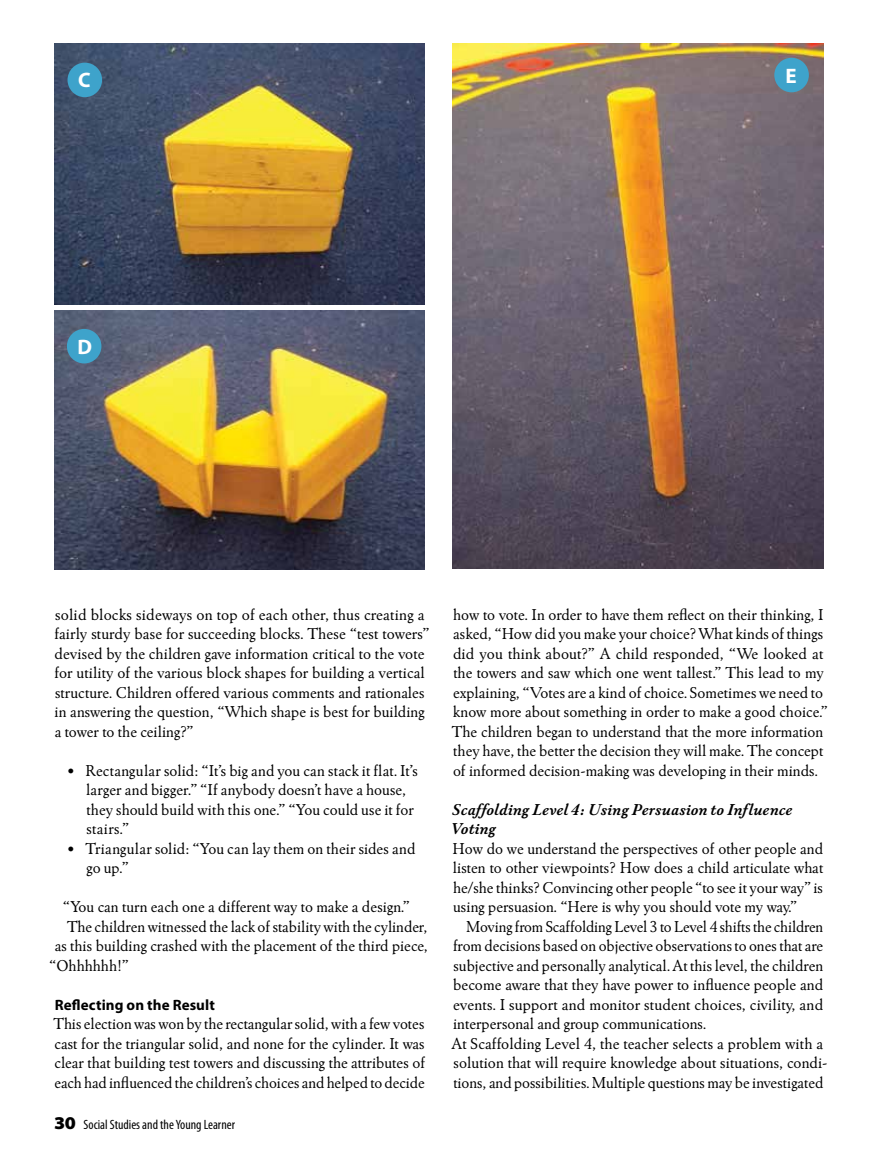
<style>
.page{position:relative;width:878px;height:1161px;background:#fff}
.page>*{position:absolute;margin:0;border:0;box-sizing:border-box;transform-origin:0 0}
.t1{font:700 21px "Myriad Pro";color:#fff}
.t2{font:16.5px/19.5px "Winchester New ITC";color:#000}
.t3{font:italic 700 16.5px/19.5px "Winchester New ITC";letter-spacing:.005em;color:#000}
.t4{font:700 15px "Myriad Pro";letter-spacing:.005em;color:#000}
.t5{font:condensed 13.5px "Myriad Pro";color:#000}
.s1{font-weight:900;font-stretch:semi-expanded;font-size:18px}
</style>
<div class="page">
<img style="left:452px;top:44px;width:372px;height:525px">
<div style="left:774px;top:58px;width:34px;height:34px;background:#3ea3cb;border-radius:50%"></div>
<img style="left:54px;top:311px;width:370px;height:259px">
<div style="left:67px;top:329px;width:34px;height:34px;background:#3ea3cb;border-radius:50%"></div>
<img style="left:54px;top:44px;width:370px;height:260px">
<div style="left:68px;top:63px;width:34px;height:34px;background:#3ea3cb;border-radius:50%"></div>
<p class="t1" style="left:78px;top:69px;width:14px">C</p>
<p class="t1" style="left:77px;top:335px;width:16px">D</p>
<p class="t1" style="left:785px;top:64px;width:13px">E</p>
<p class="t2" style="left:55px;top:604px;width:376px">solid blocks sideways on top of each other, thus creating a fairly sturdy base for succeeding blocks. These “test towers” devised by the children gave information critical to the vote for utility of the various block shapes for building a vertical structure. Children offered various comments and rationales in answering the question, “Which shape is best for building a tower to the ceiling?”</p>
<p class="t2" style="left:86px;top:760px;width:333px;text-indent:-19px">• Rectangular solid: “It’s big and you can stack it flat. It’s larger and bigger.” “If anybody doesn’t have a house, they should build with this one.” “You could use it for stairs.”</p>
<p class="t2" style="left:86px;top:838px;width:330px;text-indent:-20px">• Triangular solid: “You can lay them on their sides and go up.”</p>
<p class="t2" style="left:63px;top:897px;width:348px">“You can turn each one a different way to make a design.”</p>
<p class="t2" style="left:67px;top:916px;width:362px">The children witnessed the lack of stability with the cylinder,</p>
<p class="t2" style="left:55px;top:936px;width:375px">as this building crashed with the placement of the third piece,</p>
<p class="t2" style="left:49px;top:955px;width:81px">“Ohhhhhh!”</p>
<p class="t4" style="left:55px;top:996px;width:162px">Reflecting on the Result</p>
<p class="t2" style="left:53px;top:1014px;width:373px;text-align:justify">This election was won by the rectangular solid, with a few votes cast for the triangular solid, and none for the cylinder. It was clear that building test towers and discussing the attributes of each had influenced the children’schoices and helped to decide</p>
<p class="t5" style="left:54px;top:1117px;width:182px"><span class="s1">30</span> Social Studies and the Young Learner</p>
<p class="t2" style="left:452px;top:604px;width:377px">how to vote. In order to have them reflect on their thinking, I asked, “How did you make your choice? What kinds of things did you think about?” A child responded, “We looked at the towers and saw which one went tallest.” This lead to my explaining, “Votes are a kind of choice. Sometimes we need to know more about something in order to make a good choice.” The children began to understand that the more information they have, the better the decision they will make. The concept of informed decision-making was developing in their minds.</p>
<p class="t3" style="left:451px;top:799px;width:343px">Scaffolding Level 4: Using Persuasion to Influence<br>Voting</p>
<p class="t2" style="left:452px;top:838px;width:372px;text-align:justify">How do we understand the perspectives of other people and listen to other viewpoints? How does a child articulate what he/she thinks?Convincing other people “to see it your way”is using persuasion. “Here is why you should vote my way.”</p>
<p class="t2" style="left:451px;top:916px;width:377px;text-indent:15px">MovingfromScaffolding Level 3 to Level 4 shiftsthe children from decisions based on objective observationsto onesthat are subjective and personally analytical. At this level, the children become aware that they have power to influence people and events. I support and monitor student choices, civility, and interpersonal and group communications.<br>At Scaffolding Level 4, the teacher selects a problem with a solution that will require knowledge about situations, condi&shy;tions, and possibilities. Multiple questions may be investigated</p>
</div>
